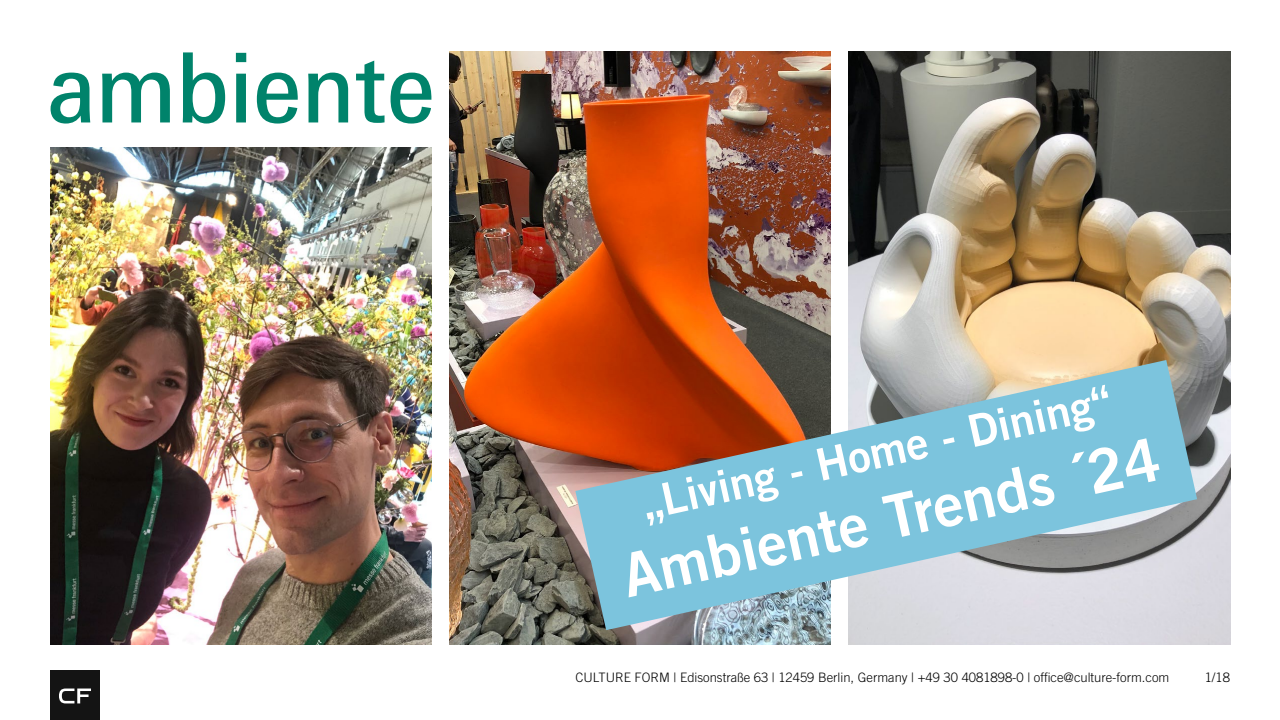
<style>
.page{position:relative;width:1280px;height:720px;background:#fff}
.page>*{position:absolute;margin:0;border:0;box-sizing:border-box;transform-origin:0 0}
.t1{font:60px "Trade Gothic LT Com Bd 2";color:#fff}
.t2{font:44.5px "Trade Gothic LT Com Bd 2";color:#fff}
.t3{font:300 13px "Trade Gothic LT Com";color:#000}
</style>
<div class="page">
<img style="left:848px;top:51px;width:382px;height:594px">
<img style="left:449px;top:51px;width:382px;height:594px">
<img style="left:50px;top:147px;width:382px;height:498px">
<div style="left:50px;top:670px;width:50px;height:50px;background:#141414"></div>
<svg style="left:575px;top:360px;width:622px;height:270px;background:#99acb3"></svg>
<svg style="left:59px;top:688px;width:32px;height:15px"></svg>
<svg style="left:51px;top:73px;width:39px;height:51px"></svg>
<svg style="left:102px;top:73px;width:68px;height:49px"></svg>
<svg style="left:183px;top:52px;width:42px;height:72px"></svg>
<svg style="left:236px;top:53px;width:10px;height:69px"></svg>
<svg style="left:257px;top:73px;width:41px;height:51px"></svg>
<svg style="left:308px;top:73px;width:40px;height:49px"></svg>
<svg style="left:356px;top:61px;width:29px;height:62px"></svg>
<svg style="left:391px;top:73px;width:41px;height:51px"></svg>
<h2 class="t2" style="left:637px;top:475px;width:481px;rotate:-12deg">„Living - Home - Dining“</h2>
<h1 class="t1" style="left:615px;top:543px;width:550px;rotate:-13deg">Ambiente Trends ´24</h1>
<p class="t3" style="left:576px;top:670px;width:595px">CULTURE FORM | Edisonstraße 63 | 12459 Berlin, Germany | +49 30 4081898-0 | office@culture-form.com</p>
<p class="t3" style="left:1205px;top:670px;width:27px">1/18</p>
</div>
